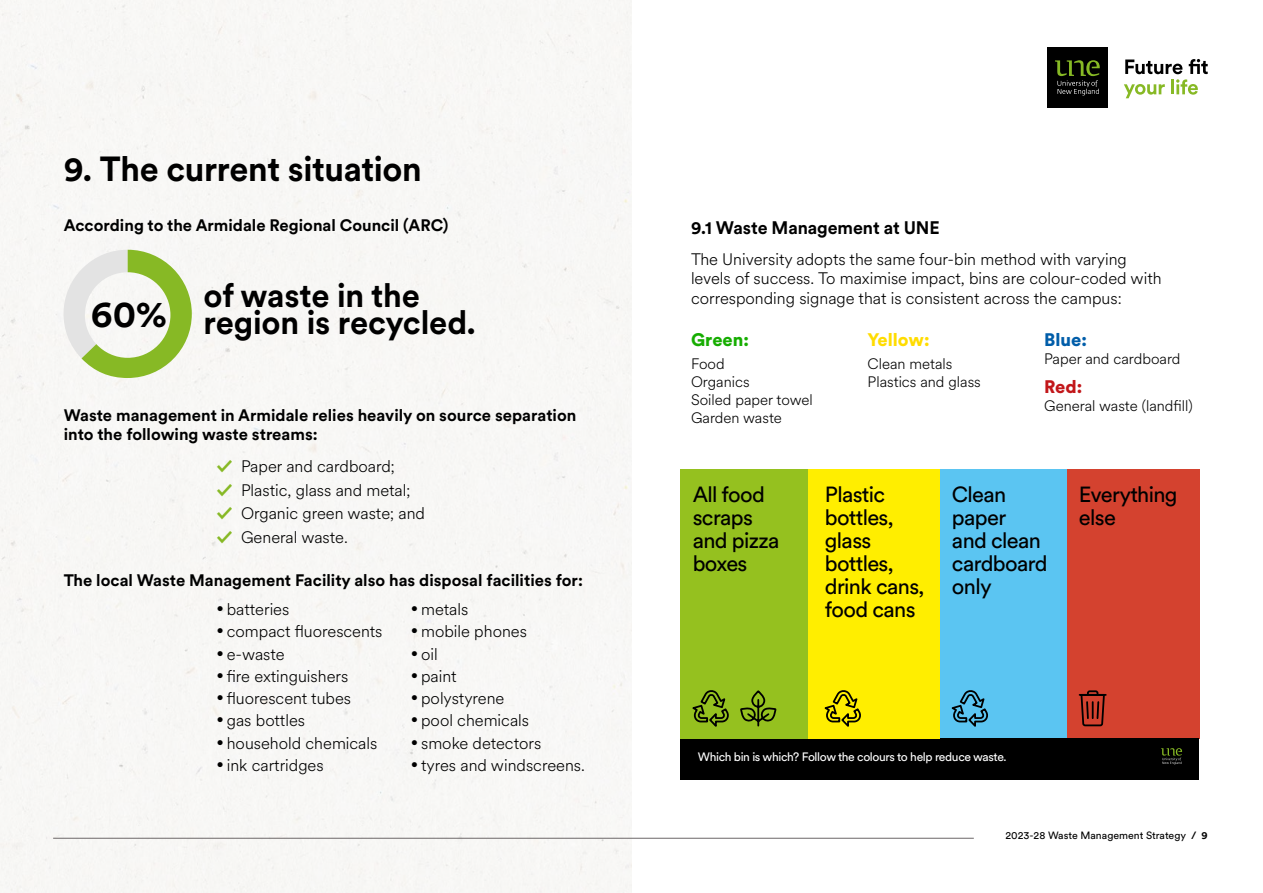
<style>
.page{position:relative;width:1263px;height:893px;background:#fff}
.page>*{position:absolute;margin:0;border:0;box-sizing:border-box;transform-origin:0 0}
.t1{font:700 37.05px "Circular XX";color:#000}
.t2{font:700 34.5px "Circular XX";letter-spacing:-.01em;color:#000}
.t3{font:700 33px/27px "Circular XX";letter-spacing:-.005em;color:#000}
.t4{font:21.75px/23px "Circular XX";letter-spacing:-.03em;color:#000}
.t5{font:700 18px "Circular XX";letter-spacing:-.005em;color:#000}
.t6{font:900 18px "Circular XX";color:#ffdc00}
.t7{font:900 18px "Circular XX";color:#16ad00}
.t8{font:900 18px "Circular XX";color:#005da9}
.t9{font:900 18px "Circular XX";color:#c2171a}
.t10{font:300 16.5px/19.5px "Circular XX";color:#000}
.t11{font:700 16.5px/19.5px "Circular XX";color:#000}
.t12{font:300 15px/18px "Circular XX";color:#000}
.t13{font:12px "Circular XX";letter-spacing:-.03em;color:#fff}
.t14{font:10.5px "Circular XX";color:#000}
.s1{font-weight:900;color:#87b925}
.s2{font-weight:700}
</style>
<div class="page">
<svg style="left:57px;top:250px;width:135px;height:128px"></svg>
<hr style="left:53px;top:838px;width:921px;height:1px;background:#6c6768">
<div style="left:1047px;top:47px;width:61px;height:60px;background:#000"></div>
<svg style="left:1055px;top:60px;width:45px;height:35px"></svg>
<svg style="left:1124px;top:59px;width:84px;height:39px"></svg>
<div style="left:940px;top:469px;width:127px;height:269px;background:#5bc5f2"></div>
<div style="left:1067px;top:469px;width:132px;height:269px;background:#d4422f"></div>
<div style="left:681px;top:738px;width:518px;height:41px;background:#000"></div>
<div style="left:808px;top:469px;width:132px;height:269px;background:#fe0"></div>
<svg style="left:824px;top:690px;width:37px;height:37px"></svg>
<svg style="left:951px;top:690px;width:37px;height:37px"></svg>
<div style="left:681px;top:469px;width:127px;height:269px;background:#95c11f"></div>
<svg style="left:692px;top:690px;width:37px;height:37px"></svg>
<svg style="left:740px;top:691px;width:37px;height:36px"></svg>
<svg style="left:1078px;top:690px;width:29px;height:90px"></svg>
<svg style="left:1161px;top:748px;width:21px;height:17px"></svg>
<h2 class="t2" style="left:64px;top:145px;width:359px">9. The current situation</h2>
<p class="t11" style="left:64px;top:215px;width:386px">According to the Armidale Regional Council (ARC)</p>
<h1 class="t1" style="left:91px;top:289px;width:77px">60%</h1>
<h3 class="t3" style="left:203px;top:280px;width:274px">of waste in the region is recycled.</h3>
<p class="t11" style="left:64px;top:404px;width:514px">Waste management in Armidale relies heavily on source separation into the following waste streams:</p>
<p class="t10" style="left:217px;top:456px;width:180px"><span class="s1">✓</span> Paper and cardboard;</p>
<p class="t10" style="left:217px;top:479px;width:195px"><span class="s1">✓</span> Plastic, glass and metal;</p>
<p class="t10" style="left:217px;top:503px;width:210px"><span class="s1">✓</span> Organic green waste; and</p>
<p class="t10" style="left:217px;top:527px;width:133px"><span class="s1">✓</span> General waste.</p>
<p class="t11" style="left:64px;top:570px;width:521px">The local Waste Management Facility also has disposal facilities for:</p>
<p class="t10" style="left:217px;top:599px;width:74px"><sup>•</sup> batteries</p>
<p class="t10" style="left:217px;top:621px;width:167px"><sup>•</sup> compact fluorescents</p>
<p class="t10" style="left:217px;top:643px;width:69px"><sup>•</sup> e-waste</p>
<p class="t10" style="left:217px;top:666px;width:133px"><sup>•</sup> fire extinguishers</p>
<p class="t10" style="left:217px;top:688px;width:136px"><sup>•</sup> fluorescent tubes</p>
<p class="t10" style="left:217px;top:710px;width:90px"><sup>•</sup> gas bottles</p>
<p class="t10" style="left:217px;top:732px;width:162px"><sup>•</sup> household chemicals</p>
<p class="t10" style="left:217px;top:755px;width:108px"><sup>•</sup> ink cartridges</p>
<p class="t10" style="left:411px;top:599px;width:59px"><sup>•</sup> metals</p>
<p class="t10" style="left:411px;top:621px;width:117px"><sup>•</sup> mobile phones</p>
<p class="t10" style="left:411px;top:643px;width:28px"><sup>•</sup> oil</p>
<p class="t10" style="left:411px;top:666px;width:47px"><sup>•</sup> paint</p>
<p class="t10" style="left:411px;top:688px;width:95px"><sup>•</sup> polystyrene</p>
<p class="t10" style="left:411px;top:710px;width:119px"><sup>•</sup> pool chemicals</p>
<p class="t10" style="left:411px;top:732px;width:132px"><sup>•</sup> smoke detectors</p>
<p class="t10" style="left:411px;top:755px;width:175px"><sup>•</sup> tyres and windscreens.</p>
<p class="t5" style="left:691px;top:215px;width:250px">9.1 Waste Management at UNE</p>
<p class="t10" style="left:691px;top:248px;width:472px">The University adopts the same four-bin method with varying levels of success. To maximise impact, bins are colour-coded with corresponding signage that is consistent across the campus:</p>
<p class="t7" style="left:691px;top:327px;width:60px">Green:</p>
<p class="t12" style="left:691px;top:354px;width:123px">Food<br>Organics<br>Soiled paper towel<br>Garden waste</p>
<p class="t6" style="left:867px;top:327px;width:63px">Yellow:</p>
<p class="t12" style="left:867px;top:354px;width:115px">Clean metals<br>Plastics and glass</p>
<p class="t8" style="left:1044px;top:327px;width:44px">Blue:</p>
<p class="t12" style="left:1044px;top:349px;width:138px">Paper and cardboard</p>
<p class="t9" style="left:1044px;top:374px;width:40px">Red:</p>
<p class="t12" style="left:1044px;top:396px;width:150px">General waste (landfill)</p>
<h3 class="t4" style="left:693px;top:482px;width:88px">All food scraps and pizza boxes</h3>
<h3 class="t4" style="left:825px;top:482px;width:101px">Plastic bottles, glass bottles, drink cans, food cans</h3>
<h3 class="t4" style="left:952px;top:482px;width:97px">Clean paper<br>and clean cardboard only</h3>
<h3 class="t4" style="left:1079px;top:482px;width:100px">Everything else</h3>
<p class="t13" style="left:698px;top:749px;width:310px">Which bin is which? Follow the colours to help reduce waste.</p>
<p class="t14" style="left:1005px;top:828px;width:204px">2023-28 Waste Management Strategy <span class="s2">/ 9</span></p>
</div>
